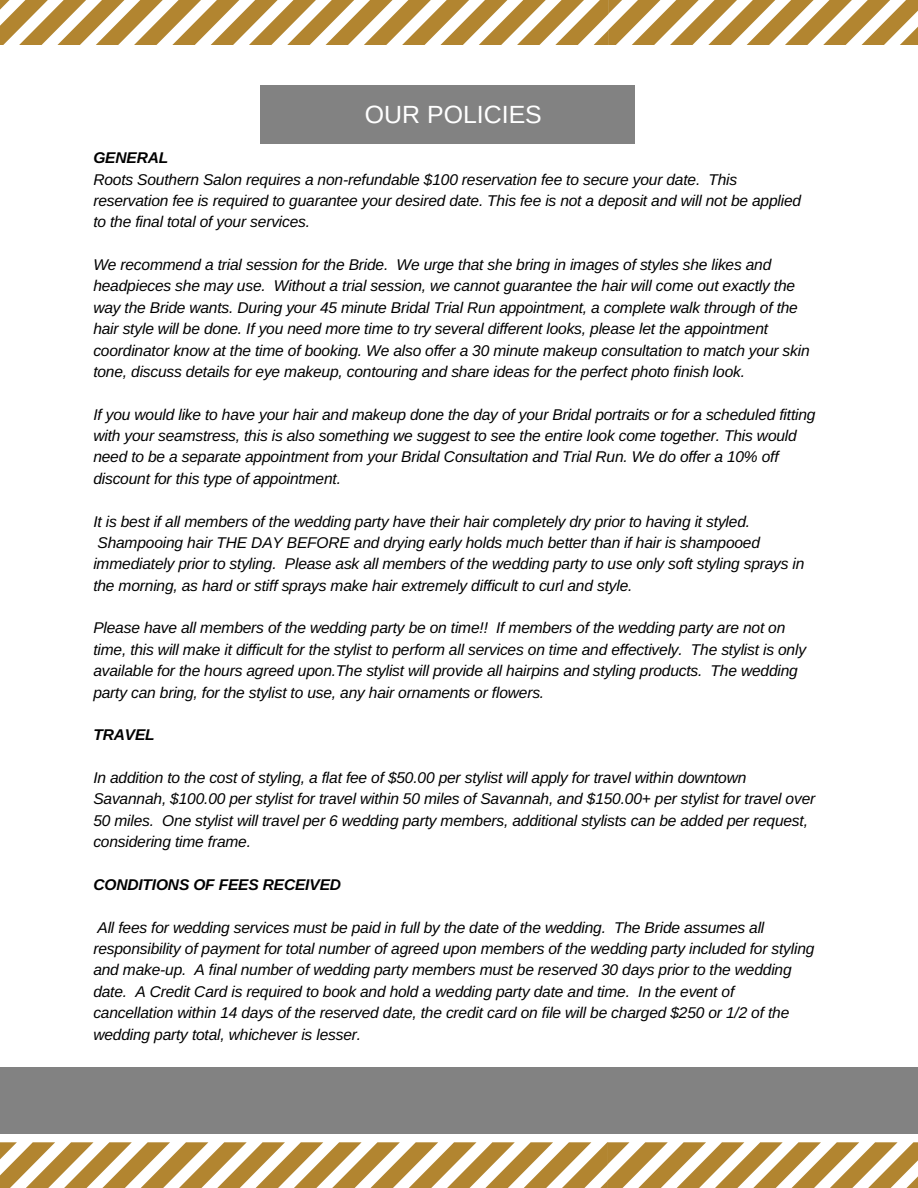
<style>
.page{position:relative;width:918px;height:1188px;background:#fff}
.page>*{position:absolute;margin:0;border:0;box-sizing:border-box;transform-origin:0 0}
.t1{font:24.9px "Arimo";color:#fff}
.t2{font:italic 15.6px/21.3px "Arimo";letter-spacing:-.01em;color:#000}
.t3{font:italic 700 15.6px "Arimo";letter-spacing:-.01em;color:#000}
</style>
<div class="page">
<svg style="left:0;top:0;width:918px;height:45px"></svg>
<svg style="left:0;top:1142px;width:918px;height:46px"></svg>
<div style="left:0;top:1068px;width:918px;height:66px;background:#828282"></div>
<div style="left:260px;top:86px;width:374px;height:58px;background:#828282"></div>
<h1 class="t1" style="left:365px;top:100px;width:178px">OUR POLICIES</h1>
<p class="t3" style="left:93px;top:149px;width:76px">GENERAL</p>
<p class="t2" style="left:93px;top:168px;width:709px">Roots Southern Salon requires a non-refundable $100 reservation fee to secure your date. This reservation fee is required to guarantee your desired date. This fee is not a deposit and will not be applied to the final total of your services.</p>
<p class="t2" style="left:93px;top:254px;width:718px">We recommend a trial session for the Bride. We urge that she bring in images of styles she likes and headpieces she may use. Without a trial session, we cannot guarantee the hair will come out exactly the way the Bride wants. During your 45 minute Bridal Trial Run appointment, a complete walk through of the hair style will be done. If you need more time to try several different looks, please let the appointment coordinator know at the time of booking. We also offer a 30 minute makeup consultation to match your skin tone, discuss details for eye makeup, contouring and share ideas for the perfect photo finish look.</p>
<p class="t2" style="left:93px;top:404px;width:724px">If you would like to have your hair and makeup done the day of your Bridal portraits or for a scheduled fitting with your seamstress, this is also something we suggest to see the entire look come together. This would need to be a separate appointment from your Bridal Consultation and Trial Run. We do offer a 10% off discount for this type of appointment.</p>
<p class="t2" style="left:93px;top:510px;width:713px">It is best if all members of the wedding party have their hair completely dry prior to having it styled.<br>Shampooing hair THE DAY BEFORE and drying early holds much better than if hair is shampooed immediately prior to styling. Please ask all members of the wedding party to use only soft styling sprays in the morning, as hard or stiff sprays make hair extremely difficult to curl and style.</p>
<p class="t2" style="left:93px;top:617px;width:714px">Please have all members of the wedding party be on time!! If members of the wedding party are not on time, this will make it difficult for the stylist to perform all services on time and effectively. The stylist is only available for the hours agreed upon.The stylist will provide all hairpins and styling products. The wedding party can bring, for the stylist to use, any hair ornaments or flowers.</p>
<p class="t3" style="left:93px;top:726px;width:63px">TRAVEL</p>
<p class="t2" style="left:93px;top:767px;width:723px">In addition to the cost of styling, a flat fee of $50.00 per stylist will apply for travel within downtown Savannah, $100.00 per stylist for travel within 50 miles of Savannah, and $150.00+ per stylist for travel over 50 miles. One stylist will travel per 6 wedding party members, additional stylists can be added per request, considering time frame.</p>
<p class="t3" style="left:93px;top:876px;width:249px">CONDITIONS OF FEES RECEIVED</p>
<p class="t2" style="left:93px;top:917px;width:723px">All fees for wedding services must be paid in full by the date of the wedding. The Bride assumes all responsibility of payment for total number of agreed upon members of the wedding party included for styling and make-up. A final number of wedding party members must be reserved 30 days prior to the wedding date. A Credit Card is required to book and hold a wedding party date and time. In the event of cancellation within 14 days of the reserved date, the credit card on file will be charged $250 or 1/2 of the wedding party total, whichever is lesser.</p>
</div>
